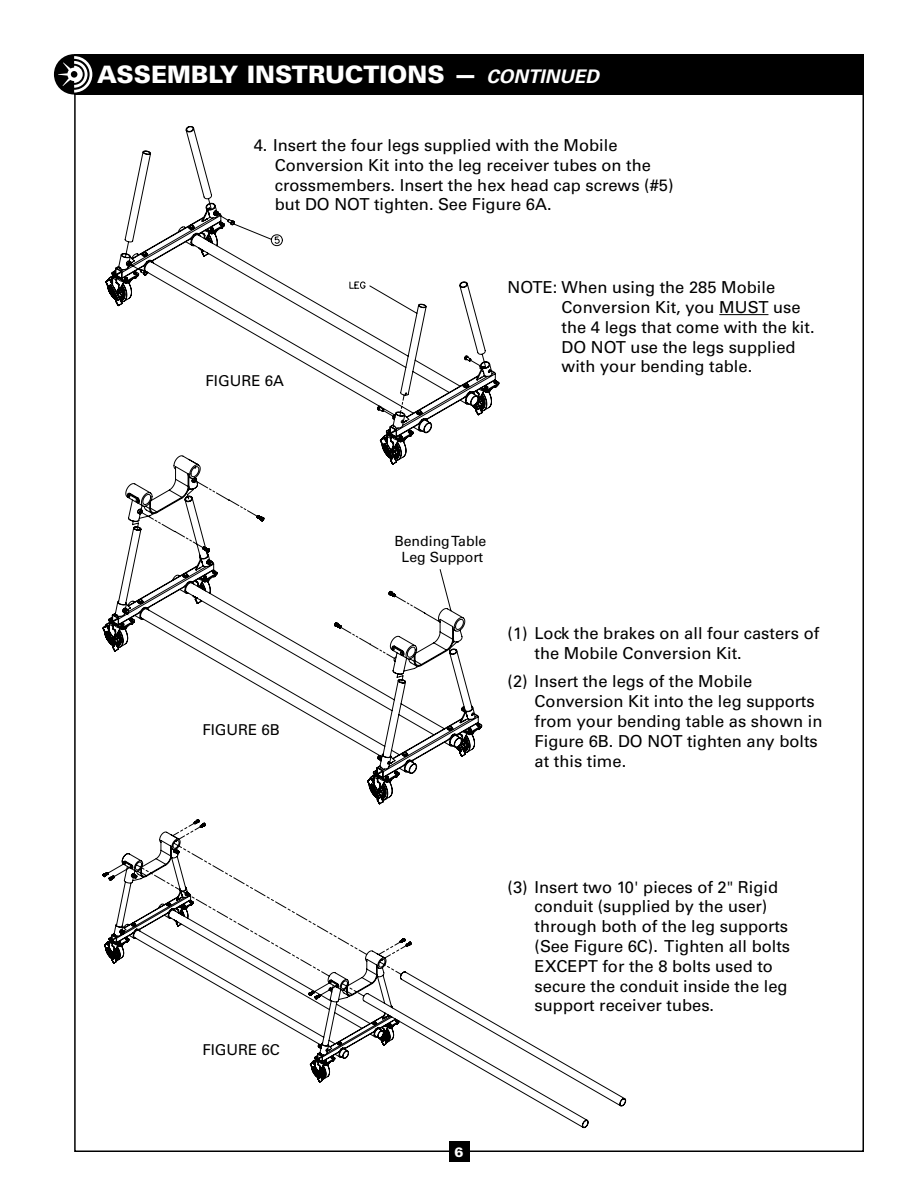
<style>
.page{position:relative;width:918px;height:1188px;background:#fff}
.page>*{position:absolute;margin:0;border:0;box-sizing:border-box;transform-origin:0 0}
.t1{font:900 24px "Univers";color:#fff}
.t2{font:16.5px/19.8px "Univers";color:#000}
.t3{font:15px "Univers";color:#000}
.t4{font:14.1px/17px "Univers";color:#000;text-align:center}
.t5{font:900 13.5px "Univers";color:#fff}
.s1{font-weight:700;font-style:italic;font-size:18.75px}
</style>
<div class="page">
<div style="left:74px;top:54px;width:790px;height:41px;background:#000"></div>
<svg style="left:54px;top:54px;width:40px;height:41px"></svg>
<svg style="left:58px;top:56px;width:34px;height:37px"></svg>
<div style="left:71px;top:71px;width:6px;height:7px;background:#000;border-radius:50%"></div>
<div style="left:449px;top:1141px;width:21px;height:21px;background:#000"></div>
<svg style="left:106px;top:126px;width:393px;height:329px"></svg>
<svg style="left:103px;top:455px;width:379px;height:349px"></svg>
<svg style="left:103px;top:819px;width:523px;height:309px"></svg>
<hr style="left:719px;top:314px;width:49px;height:1px;background:#000">
<h1 class="t1" style="left:97px;top:60px;width:503px">ASSEMBLY INSTRUCTIONS — <span class="s1">CONTINUED</span></h1>
<p class="t2" style="left:275px;top:135px;width:400px;text-indent:-21px">4. Insert the four legs supplied with the Mobile Conversion Kit into the leg receiver tubes on the crossmembers. Insert the hex head cap screws (#5) but DO NOT tighten. See Figure 6A.</p>
<p class="t3" style="left:206px;top:371px;width:80px">FIGURE 6A</p>
<p class="t3" style="left:202px;top:721px;width:79px">FIGURE 6B</p>
<p class="t3" style="left:202px;top:1041px;width:79px">FIGURE 6C</p>
<p class="t2" style="left:562px;top:278px;width:255px;text-indent:-54px">NOTE: When using the 285 Mobile<br>Conversion Kit, you MUST use the 4 legs that come with the kit.<br>DO NOT use the legs supplied with your bending table.</p>
<p class="t4" style="left:394px;top:532px;width:93px">Bending Table<br>Leg Support</p>
<p class="t2" style="left:535px;top:623px;width:286px;text-indent:-27px">(1) Lock the brakes on all four casters of the Mobile Conversion Kit.</p>
<p class="t2" style="left:535px;top:672px;width:289px;text-indent:-27px">(2) Insert the legs of the Mobile<br>Conversion Kit into the leg supports from your bending table as shown in<br>Figure 6B. DO NOT tighten any bolts at this time.</p>
<p class="t2" style="left:535px;top:877px;width:257px;text-indent:-27px">(3) Insert two 10' pieces of 2" Rigid conduit (supplied by the user) through both of the leg supports (See Figure 6C). Tighten all bolts<br>EXCEPT for the 8 bolts used to secure the conduit inside the leg support receiver tubes.</p>
<p class="t5" style="left:454px;top:1143px;width:11px">6</p>
</div>
